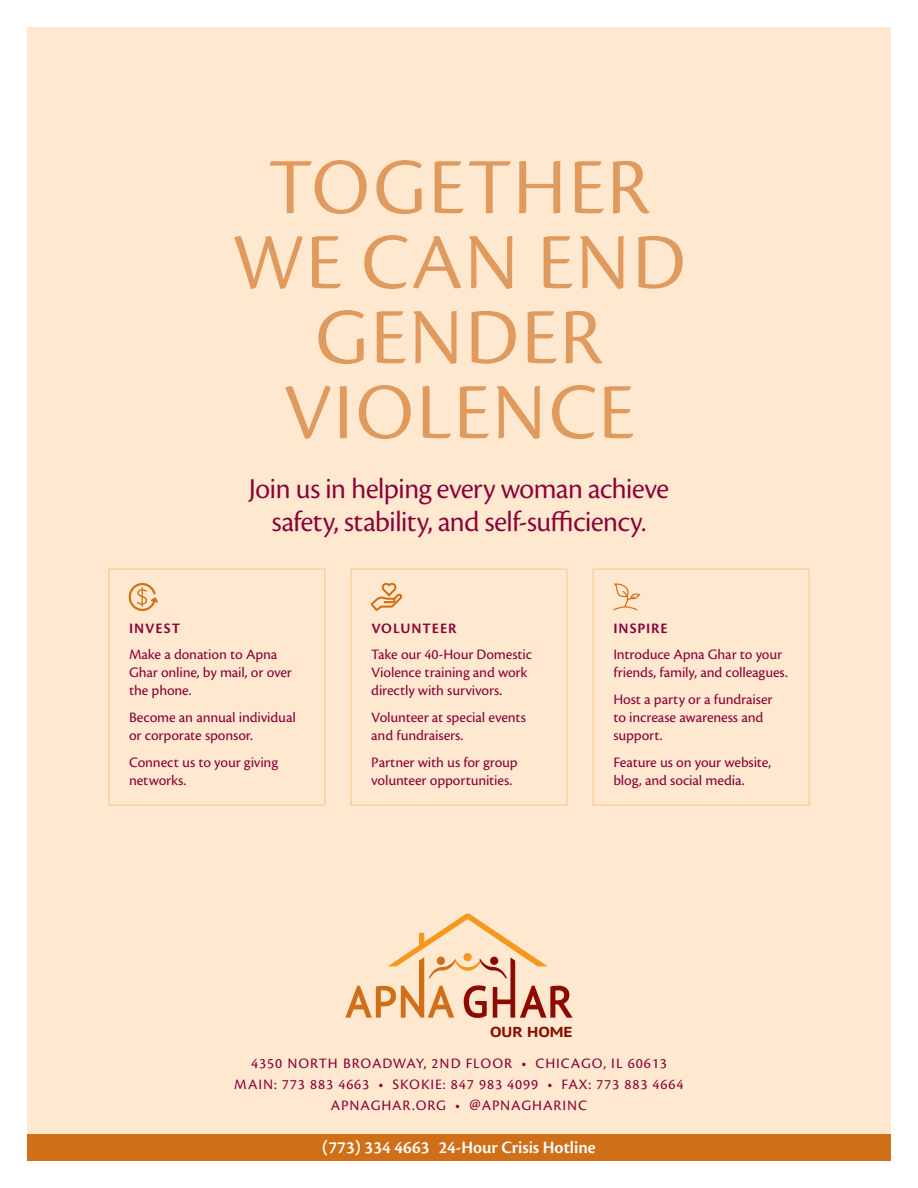
<style>
.page{position:relative;width:918px;height:1188px;background:#fff}
.page>*{position:absolute;margin:0;border:0;box-sizing:border-box;transform-origin:0 0}
.Heading_1{font:82.5px/75px "Cronos Pro Disp";letter-spacing:.035em;color:#e09a5e;text-align:center}
.t1{font:30px/33px "Cronos Pro Disp";letter-spacing:-.01em;color:#8b0339;text-align:center}
.Paragraph_Style_1{font:18px "Cronos Pro Semibold Subh";color:#fff}
.paragraph_style{font:15px/18px "Cronos Pro Capt";letter-spacing:-.01em;color:#8b0339}
.page_heading{font:15px "Cronos Pro Capt";letter-spacing:.06em;color:#8b0339}
.paragraph_style-2{font:15px "Cronos Pro Semibold Capt";letter-spacing:.06em;color:#8b0339}
.t2{font:700 14.4px "PT Sans Caption";color:#8b0a02;scale:1.1 1}
</style>
<div class="page">
<div style="left:27px;top:27px;width:864px;height:1134px;background:#fee9d0"></div>
<svg style="left:345px;top:914px;width:228px;height:104px"></svg>
<div style="left:27px;top:1134px;width:864px;height:27px;background:#d06f18"></div>
<div style="left:350px;top:569px;width:218px;height:237px;border:1px solid #fdc889"></div>
<svg style="left:371px;top:583px;width:31px;height:28px"></svg>
<div style="left:108px;top:569px;width:217px;height:237px;border:1px solid #fdc889"></div>
<svg style="left:128px;top:583px;width:29px;height:28px"></svg>
<div style="left:593px;top:569px;width:217px;height:237px;border:1px solid #fdc889"></div>
<svg style="left:613px;top:583px;width:27px;height:28px"></svg>
<p class="Heading_1" style="left:233px;top:150px;width:454px">TOGETHER<br>WE CAN END<br>GENDER<br>VIOLENCE</p>
<p class="t1" style="left:249px;top:472px;width:421px">Join us in helping every woman achieve safety, stability, and self-sufficiency.</p>
<p class="paragraph_style-2" style="left:129px;top:619px;width:53px">INVEST</p>
<p class="paragraph_style" style="left:129px;top:646px;width:164px">Make a donation to Apna<br>Ghar online, by mail, or over the phone.</p>
<p class="paragraph_style" style="left:129px;top:708px;width:168px">Become an annual individual or corporate sponsor.</p>
<p class="paragraph_style" style="left:129px;top:753px;width:151px">Connect us to your giving networks.</p>
<p class="paragraph_style-2" style="left:371px;top:619px;width:87px">VOLUNTEER</p>
<p class="paragraph_style" style="left:371px;top:646px;width:163px">Take our 40-Hour Domestic<br>Violence training and work directly with survivors.</p>
<p class="paragraph_style" style="left:371px;top:708px;width:156px">Volunteer at special events and fundraisers.</p>
<p class="paragraph_style" style="left:371px;top:753px;width:148px">Partner with us for group volunteer opportunities.</p>
<p class="paragraph_style-2" style="left:613px;top:619px;width:56px">INSPIRE</p>
<p class="paragraph_style" style="left:613px;top:646px;width:176px">Introduce Apna Ghar to your friends, family, and colleagues.</p>
<p class="paragraph_style" style="left:613px;top:690px;width:161px">Host a party or a fundraiser to increase awareness and support.</p>
<p class="paragraph_style" style="left:613px;top:753px;width:159px">Feature us on your website, blog, and social media.</p>
<p class="t2" style="left:490px;top:1022px;width:77px">OUR HOME</p>
<p class="page_heading" style="left:251px;top:1055px;width:417px">4350 NORTH BROADWAY, 2ND FLOOR • CHICAGO, IL 60613</p>
<p class="page_heading" style="left:234px;top:1076px;width:451px">MAIN: 773 883 4663 • SKOKIE: 847 983 4099 • FAX: 773 883 4664</p>
<p class="page_heading" style="left:331px;top:1097px;width:258px">APNAGHAR.ORG • @APNAGHARINC</p>
<p class="Paragraph_Style_1" style="left:322px;top:1137px;width:275px">(773) 334 4663 24-Hour Crisis Hotline</p>
</div>
